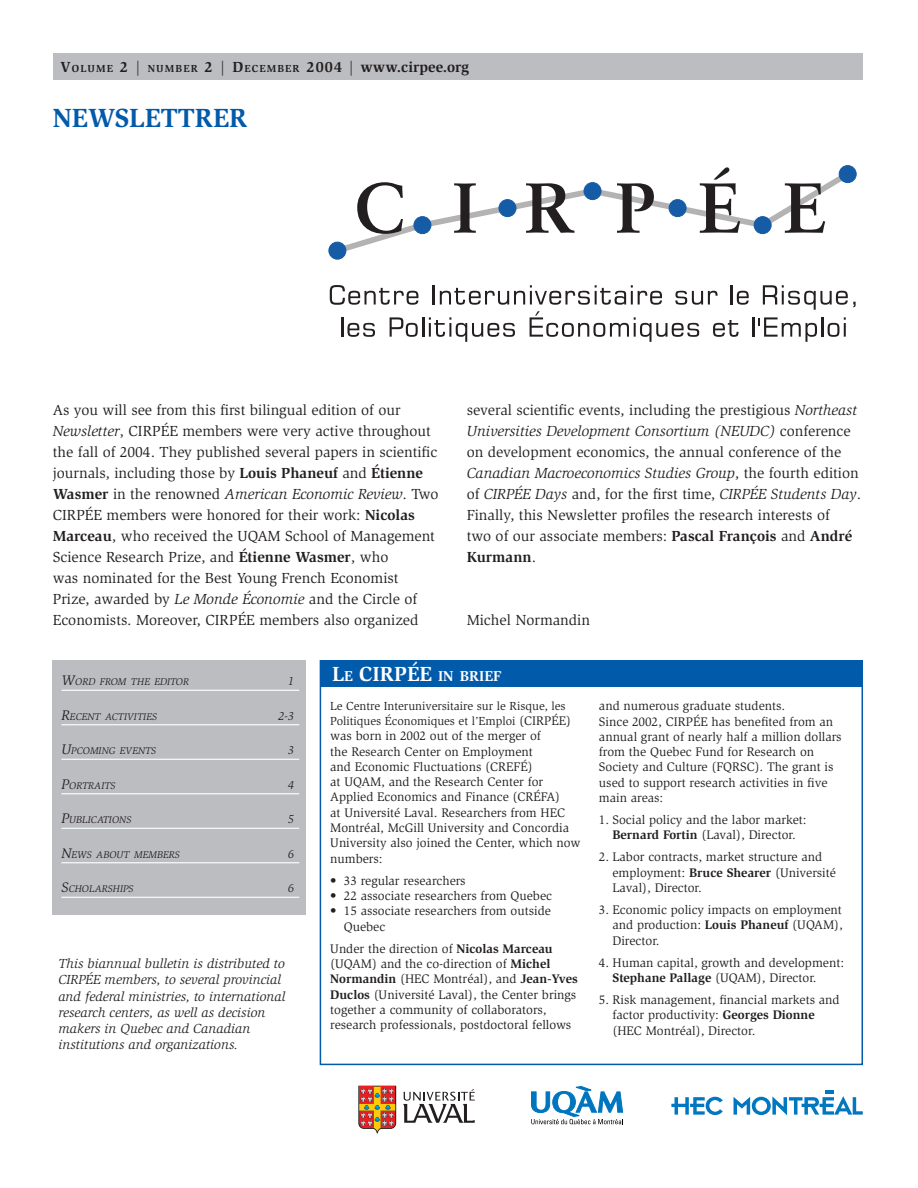
<style>
.page{position:relative;width:918px;height:1188px;background:#fff}
.page>*{position:absolute;margin:0;border:0;box-sizing:border-box;transform-origin:0 0}
.t1{font:700 27px "Slimbach";color:#015aaa}
.t2{font:15px/21px "Slimbach";color:#231f20}
.t3{font:700 15px "Slimbach";color:#231f20}
.t4{font:700 14.7px "Slimbach";color:#fff}
.t5{font:italic 13.5px/16.2px "Slimbach";color:#231f20}
.t6{font:12.75px/15.3px "Slimbach";color:#231f20}
.t7{font:12px/15.3px "Slimbach";color:#231f20}
.t8{font:italic 12px "Slimbach";color:#231f20}
.t9{font:italic 9.9px "Slimbach";letter-spacing:.015em;color:#231f20}
.s1{font-size:10.5px}
.s2{font-style:italic}
.s3{font-weight:700}
.s4{font-size:14.25px}
.s5{font-size:21px}
.s6{font-size:12.75px}
</style>
<div class="page">
<svg style="left:337px;top:167px;width:512px;height:86px"></svg>
<div style="left:414px;top:217px;width:17px;height:17px;background:#155ba6;border-radius:50%"></div>
<div style="left:414px;top:217px;width:17px;height:17px;border:1px solid #155ba6;border-radius:50%"></div>
<div style="left:329px;top:242px;width:17px;height:17px;background:#155ba6;border-radius:50%"></div>
<div style="left:329px;top:242px;width:17px;height:17px;border:1px solid #155ba6;border-radius:50%"></div>
<div style="left:499px;top:200px;width:17px;height:17px;background:#155ba6;border-radius:50%"></div>
<div style="left:499px;top:200px;width:17px;height:17px;border:1px solid #155ba6;border-radius:50%"></div>
<div style="left:584px;top:183px;width:17px;height:17px;background:#155ba6;border-radius:50%"></div>
<div style="left:584px;top:183px;width:17px;height:17px;border:1px solid #155ba6;border-radius:50%"></div>
<div style="left:669px;top:200px;width:17px;height:17px;background:#155ba6;border-radius:50%"></div>
<div style="left:669px;top:200px;width:17px;height:17px;border:1px solid #155ba6;border-radius:50%"></div>
<div style="left:754px;top:217px;width:17px;height:17px;background:#155ba6;border-radius:50%"></div>
<div style="left:754px;top:217px;width:17px;height:17px;border:1px solid #155ba6;border-radius:50%"></div>
<div style="left:839px;top:166px;width:17px;height:17px;background:#155ba6;border-radius:50%"></div>
<div style="left:839px;top:166px;width:17px;height:17px;border:1px solid #155ba6;border-radius:50%"></div>
<svg style="left:330px;top:285px;width:88px;height:20px"></svg>
<hr style="left:433px;top:285px;width:2px;height:20px;background:#231f20">
<svg style="left:440px;top:285px;width:222px;height:20px"></svg>
<svg style="left:675px;top:291px;width:43px;height:14px"></svg>
<hr style="left:731px;top:285px;width:2px;height:20px;background:#231f20">
<svg style="left:737px;top:291px;width:12px;height:14px"></svg>
<svg style="left:763px;top:285px;width:93px;height:25px"></svg>
<hr style="left:341px;top:317px;width:2px;height:20px;background:#231f20">
<svg style="left:347px;top:323px;width:28px;height:14px"></svg>
<svg style="left:390px;top:317px;width:28px;height:20px"></svg>
<hr style="left:422px;top:317px;width:2px;height:20px;background:#231f20">
<svg style="left:429px;top:317px;width:86px;height:25px"></svg>
<svg style="left:530px;top:311px;width:169px;height:31px"></svg>
<svg style="left:713px;top:320px;width:26px;height:17px"></svg>
<hr style="left:753px;top:317px;width:2px;height:20px;background:#231f20">
<svg style="left:759px;top:317px;width:58px;height:25px"></svg>
<hr style="left:821px;top:317px;width:2px;height:20px;background:#231f20">
<svg style="left:828px;top:317px;width:18px;height:20px"></svg>
<div style="left:53px;top:53px;width:810px;height:27px;background:#bcbdc0"></div>
<div style="left:53px;top:661px;width:253px;height:254px;background:#bcbdc0"></div>
<hr style="left:61px;top:690px;width:238px;height:1px;background:#fff">
<hr style="left:61px;top:724px;width:238px;height:1px;background:#fff">
<hr style="left:61px;top:759px;width:238px;height:1px;background:#fff">
<hr style="left:61px;top:793px;width:238px;height:1px;background:#fff">
<hr style="left:61px;top:828px;width:238px;height:1px;background:#fff">
<hr style="left:61px;top:862px;width:238px;height:1px;background:#fff">
<hr style="left:61px;top:897px;width:238px;height:1px;background:#fff">
<div style="left:320px;top:660px;width:543px;height:27px;background:#015aaa"></div>
<svg style="left:671px;top:1097px;width:52px;height:18px"></svg>
<svg style="left:734px;top:1091px;width:129px;height:24px"></svg>
<svg style="left:531px;top:1086px;width:92px;height:38px"></svg>
<svg style="left:403px;top:1089px;width:72px;height:34px"></svg>
<svg style="left:358px;top:1086px;width:38px;height:48px"></svg>
<p class="t3" style="left:60px;top:58px;width:411px">V<span class="s1">OLUME</span> 2 | <span class="s1">NUMBER</span> 2 | D<span class="s1">ECEMBER</span> 2004 | www.cirpee.org</p>
<h1 class="t1" style="left:53px;top:102px;width:196px">NEWSLETTRER</h1>
<p class="t2" style="left:53px;top:399px;width:387px">As you will see from this first bilingual edition of our <span class="s2">Newsletter</span>, CIRPÉE members were very active throughout the fall of 2004. They published several papers in scientific journals, including those by <span class="s3">Louis Phaneuf</span> and <span class="s3">Étienne Wasmer</span> in the renowned <span class="s2">American Economic Review</span>. Two CIRPÉE members were honored for their work: <span class="s3">Nicolas Marceau</span>, who received the UQAM School of Management Science Research Prize, and <span class="s3">Étienne Wasmer</span>, who<br>was nominated for the Best Young French Economist Prize, awarded by <span class="s2">Le Monde Économie</span> and the Circle of Economists. Moreover, CIRPÉE members also organized</p>
<p class="t2" style="left:467px;top:399px;width:396px">several scientific events, including the prestigious <span class="s2">Northeast Universities Development Consortium (NEUDC)</span> conference on development economics, the annual conference of the <span class="s2">Canadian Macroeconomics Studies Group</span>, the fourth edition of <span class="s2">CIRPÉE Days</span> and, for the first time, <span class="s2">CIRPÉE Students Day</span>.<br>Finally, this Newsletter profiles the research interests of<br>two of our associate members: <span class="s3">Pascal François</span> and <span class="s3">André Kurmann</span>.</p>
<p class="t2" style="left:467px;top:610px;width:125px">Michel Normandin</p>
<p class="t9" style="left:61px;top:676px;width:129px"><span class="s4">W</span>ORD FROM THE EDITOR</p>
<p class="t8" style="left:288px;top:675px;width:8px">1</p>
<p class="t9" style="left:61px;top:711px;width:97px"><span class="s4">R</span>ECENT ACTIVITIES</p>
<p class="t8" style="left:278px;top:709px;width:17px">2-3</p>
<p class="t9" style="left:61px;top:745px;width:96px"><span class="s4">U</span>PCOMING EVENTS</p>
<p class="t8" style="left:288px;top:744px;width:8px">3</p>
<p class="t9" style="left:61px;top:780px;width:56px"><span class="s4">P</span>ORTRAITS</p>
<p class="t8" style="left:288px;top:778px;width:8px">4</p>
<p class="t9" style="left:61px;top:814px;width:71px"><span class="s4">P</span>UBLICATIONS</p>
<p class="t8" style="left:288px;top:813px;width:8px">5</p>
<p class="t9" style="left:61px;top:849px;width:120px"><span class="s4">N</span>EWS ABOUT MEMBERS</p>
<p class="t8" style="left:288px;top:847px;width:8px">6</p>
<p class="t9" style="left:61px;top:883px;width:74px"><span class="s4">S</span>CHOLARSHIPS</p>
<p class="t8" style="left:288px;top:882px;width:8px">6</p>
<p class="t5" style="left:58px;top:956px;width:229px">This biannual bulletin is distributed to CIRPÉE members, to several provincial and federal ministries, to international research centers, as well as decision makers in Quebec and Canadian institutions and organizations.</p>
<p class="t4" style="left:332px;top:667px;width:170px"><span class="s5">L</span>E <span class="s5">CIRPÉE</span> IN BRIEF</p>
<p class="t7" style="left:330px;top:698px;width:242px">Le Centre Interuniversitaire sur le Risque, les<br>Politiques Économiques et l’Emploi <span class="s6">(CIRPÉE)</span></p>
<p class="t6" style="left:330px;top:728px;width:252px">was born in 2002 out of the merger of<br>the Research Center on Employment<br>and Economic Fluctuations (CREFÉ)<br>at UQAM, and the Research Center for Applied Economics and Finance (CRÉFA)<br>at Université Laval. Researchers from HEC Montréal, McGill University and Concordia University also joined the Center, which now numbers:</p>
<p class="t6" style="left:330px;top:873px;width:137px">• 33 regular researchers</p>
<p class="t6" style="left:330px;top:888px;width:223px">• 22 associate researchers from Quebec</p>
<p class="t6" style="left:344px;top:903px;width:209px;text-indent:-14px">• 15 associate researchers from outside<br>Quebec</p>
<p class="t6" style="left:330px;top:941px;width:249px">Under the direction of <span class="s3">Nicolas Marceau </span>(UQAM) and the co-direction of <span class="s3">Michel Normandin</span> (HEC Montréal), and <span class="s3">Jean-Yves Duclos</span> (Université Laval), the Center brings together a community of collaborators, research professionals, postdoctoral fellows</p>
<p class="t6" style="left:599px;top:698px;width:244px">and numerous graduate students.<br>Since 2002, CIRPÉE has benefited from an annual grant of nearly half a million dollars from the Quebec Fund for Research on Society and Culture (FQRSC). The grant is used to support research activities in five main areas:</p>
<p class="t6" style="left:599px;top:812px;width:209px;text-align:center">1. Social policy and the labor market:<br><span class="s3">Bernard Fortin</span> (Laval), Director.</p>
<p class="t6" style="left:612px;top:850px;width:225px;text-indent:-14px">2. Labor contracts, market structure and employment: <span class="s3">Bruce Shearer</span> (Université<br>Laval), Director.</p>
<p class="t6" style="left:612px;top:902px;width:232px;text-align:justify;text-indent:-14px">3. Economic policy impacts on employment and production: <span class="s3">Louis Phaneuf</span> (UQAM), Director.</p>
<p class="t6" style="left:612px;top:955px;width:233px;text-indent:-14px">4. Human capital, growth and development:<br><span class="s3">Stephane Pallage</span> (UQAM), Director.</p>
<p class="t6" style="left:612px;top:992px;width:229px;text-indent:-14px">5. Risk management, financial markets and factor productivity: <span class="s3">Georges Dionne </span>(HEC Montréal), Director.</p>
</div>
